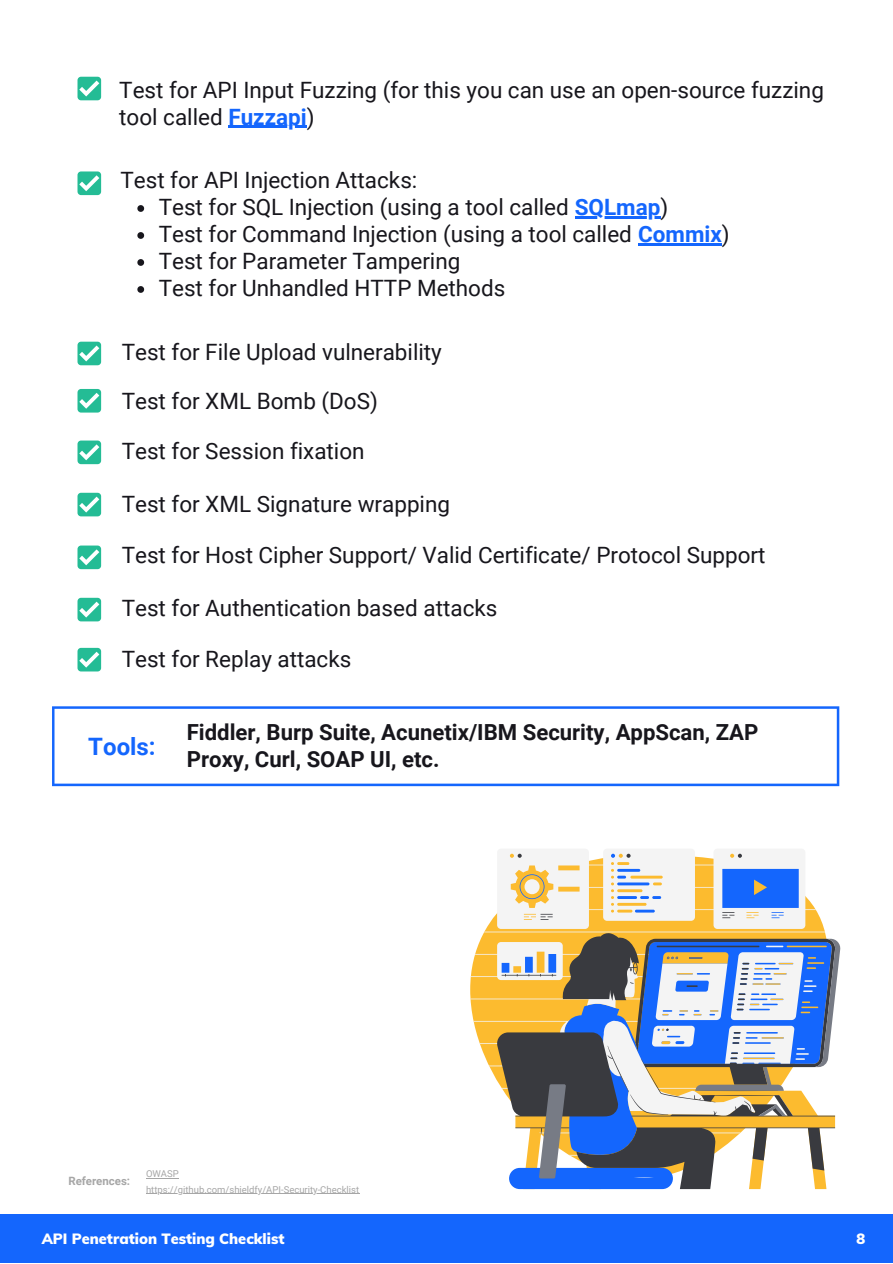
<style>
.page{position:relative;width:893px;height:1264px;background:#fff}
.page>*{position:absolute;margin:0;border:0;box-sizing:border-box;transform-origin:0 0}
.t1{font:700 24px "Roboto";color:#1466fd}
.t2{font:22.5px/27px "Roboto";color:#17161c}
.t3{font:700 22.2px/26.5px "Roboto";color:#17161c}
.t4{font:900 14.55px "Muli";color:#fff}
.t5{font:700 11.4px "Roboto";color:#a6a6a6}
.t6{font:9.45px/15.1px "Roboto";color:#a6a6a6}
.s1{font-weight:700;color:#1466fd}
</style>
<div class="page">
<div style="left:0;top:1213px;width:892px;height:49px;background:#1466fd"></div>
<div style="left:77px;top:77px;width:24px;height:23px;background:#24bc95;border-radius:4px"></div>
<svg style="left:79px;top:81px;width:20px;height:15px"></svg>
<div style="left:77px;top:171px;width:24px;height:24px;background:#24bc95;border-radius:4px"></div>
<svg style="left:79px;top:175px;width:20px;height:16px"></svg>
<div style="left:77px;top:440px;width:24px;height:24px;background:#24bc95;border-radius:4px"></div>
<svg style="left:79px;top:444px;width:20px;height:16px"></svg>
<div style="left:77px;top:493px;width:24px;height:23px;background:#24bc95;border-radius:4px"></div>
<svg style="left:79px;top:496px;width:20px;height:16px"></svg>
<div style="left:77px;top:545px;width:24px;height:24px;background:#24bc95;border-radius:4px"></div>
<svg style="left:79px;top:549px;width:20px;height:16px"></svg>
<div style="left:77px;top:598px;width:24px;height:23px;background:#24bc95;border-radius:4px"></div>
<svg style="left:79px;top:601px;width:20px;height:16px"></svg>
<div style="left:77px;top:648px;width:24px;height:23px;background:#24bc95;border-radius:4px"></div>
<svg style="left:79px;top:651px;width:20px;height:16px"></svg>
<div style="left:77px;top:342px;width:24px;height:23px;background:#24bc95;border-radius:4px"></div>
<svg style="left:79px;top:345px;width:20px;height:16px"></svg>
<div style="left:77px;top:389px;width:24px;height:23px;background:#24bc95;border-radius:4px"></div>
<svg style="left:79px;top:393px;width:20px;height:16px"></svg>
<svg style="left:470px;top:849px;width:335px;height:232px"></svg>
<svg style="left:497px;top:853px;width:330px;height:336px"></svg>
<svg style="left:539px;top:938px;width:301px;height:240px"></svg>
<svg style="left:52px;top:706px;width:787px;height:80px"></svg>
<svg style="left:137px;top:205px;width:7px;height:7px"></svg>
<hr style="left:574px;top:216px;width:86px;height:3px;background:#1466fd">
<svg style="left:137px;top:232px;width:7px;height:7px"></svg>
<hr style="left:638px;top:243px;width:83px;height:2px;background:#1466fd">
<svg style="left:137px;top:259px;width:7px;height:7px"></svg>
<svg style="left:137px;top:286px;width:7px;height:7px"></svg>
<hr style="left:228px;top:126px;width:79px;height:2px;background:#1466fd">
<hr style="left:146px;top:1178px;width:33px;height:1px;background:#a6a6a6">
<hr style="left:146px;top:1193px;width:213px;height:1px;background:#a6a6a6">
<p class="t2" style="left:119px;top:77px;width:706px">Test for API Input Fuzzing (for this you can use an open-source fuzzing tool called <span class="s1">Fuzzapi</span>)</p>
<p class="t2" style="left:120px;top:167px;width:298px">Test for API Injection Attacks:</p>
<p class="t2" style="left:159px;top:194px;width:572px">Test for SQL Injection (using a tool called <span class="s1">SQLmap</span>)<br>Test for Command Injection (using a tool called <span class="s1">Commix</span>)<br>Test for Parameter Tampering<br>Test for Unhandled HTTP Methods</p>
<p class="t2" style="left:122px;top:327px;width:321px;line-height:48.9px">Test for File Upload vulnerability<br>Test for XML Bomb (DoS)</p>
<p class="t2" style="left:122px;top:438px;width:244px">Test for Session fixation</p>
<p class="t2" style="left:122px;top:491px;width:330px">Test for XML Signature wrapping</p>
<p class="t2" style="left:122px;top:541px;width:645px">Test for Host Cipher Support/ Valid Certificate/ Protocol Support</p>
<p class="t2" style="left:122px;top:595px;width:377px">Test for Authentication based attacks</p>
<p class="t2" style="left:122px;top:645px;width:231px">Test for Replay attacks</p>
<p class="t1" style="left:88px;top:732px;width:69px">Tools:</p>
<p class="t3" style="left:187px;top:719px;width:573px">Fiddler, Burp Suite, Acunetix/IBM Security, AppScan, ZAP<br>Proxy, Curl, SOAP UI, etc.</p>
<p class="t5" style="left:68px;top:1174px;width:63px">References:</p>
<p class="t6" style="left:146px;top:1166px;width:214px">OWASP https://github.com/shieldfy/API-Security-Checklist</p>
<p class="t4" style="left:42px;top:1228px;width:244px">API Penetration Testing Checklist</p>
<p class="t4" style="left:856px;top:1228px;width:10px">8</p>
</div>
